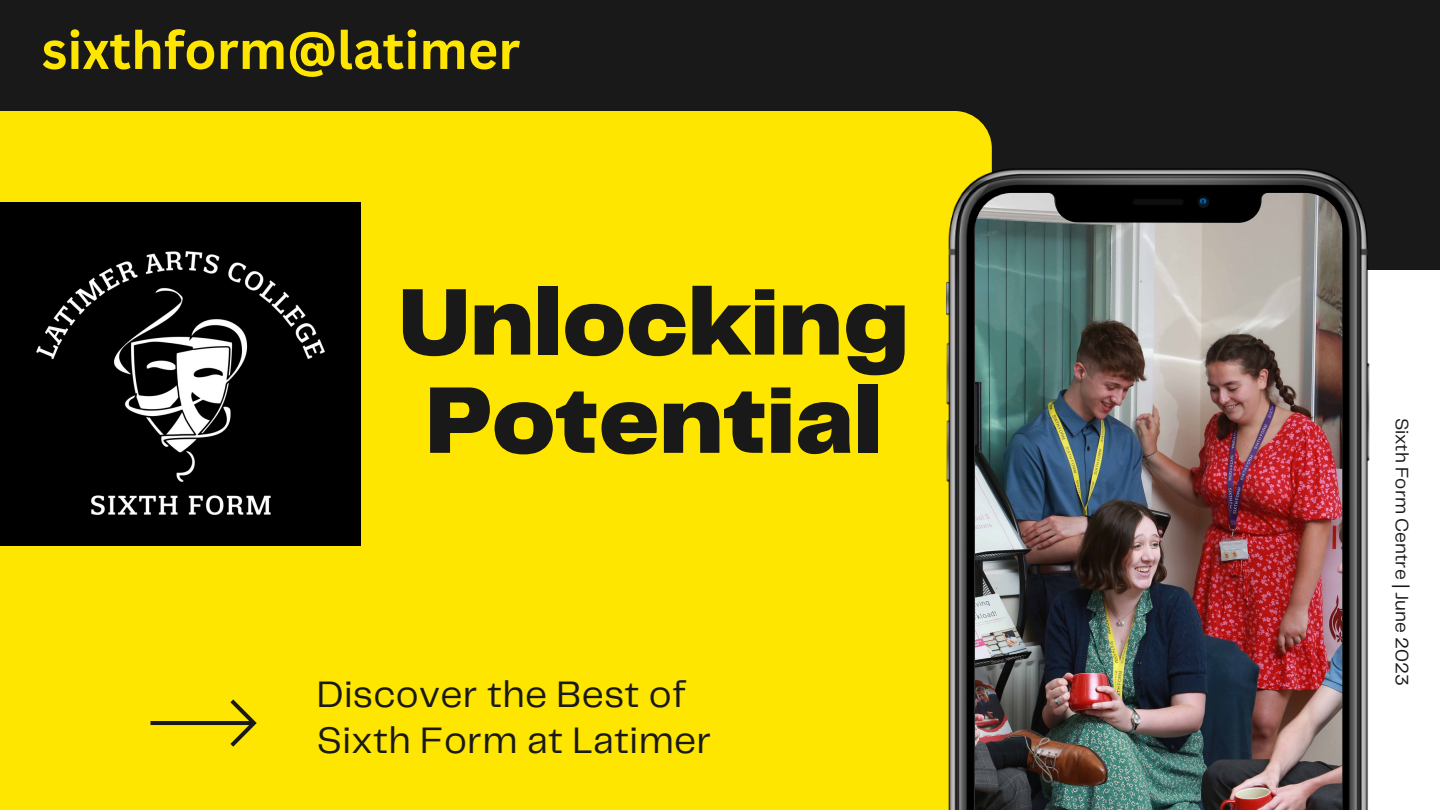
<style>
.page{position:relative;width:1440px;height:810px;background:#fff}
.page>*{position:absolute;margin:0;border:0;box-sizing:border-box;transform-origin:0 0}
.t1{font:900 98.3px/98.2px "Telegraf";color:#191919}
.t2{font:700 52px "Canva Sans";color:#fee600}
.t3{font:38.3px "Telegraf";letter-spacing:.01em;color:#191919}
.t4{font:18.7px "Telegraf";color:#191919}
</style>
<div class="page">
<div style="left:0;top:0;width:1440px;height:270px;background:#191919"></div>
<div style="left:0;top:111px;width:992px;height:699px;background:#fee600"></div>
<img style="left:946px;top:168px;width:424px;height:642px">
<img style="left:975px;top:193px;width:367px;height:617px">
<svg style="left:150px;top:699px;width:107px;height:48px;background:#e1cc03"></svg>
<img style="left:0;top:203px;width:361px;height:342px">
<p class="t2" style="left:42px;top:13px;width:480px">sixthform@latimer</p>
<p class="t1" style="left:399px;top:278px;width:512px">Unlocking<br>Potential</p>
<p class="t3" style="left:317px;top:678px;width:371px">Discover the Best of</p>
<p class="t3" style="left:317px;top:723px;width:396px">Sixth Form at Latimer</p>
<p class="t4" style="left:1410px;top:418px;width:269px;rotate:90deg">Sixth Form Centre | June 2023</p>
</div>
